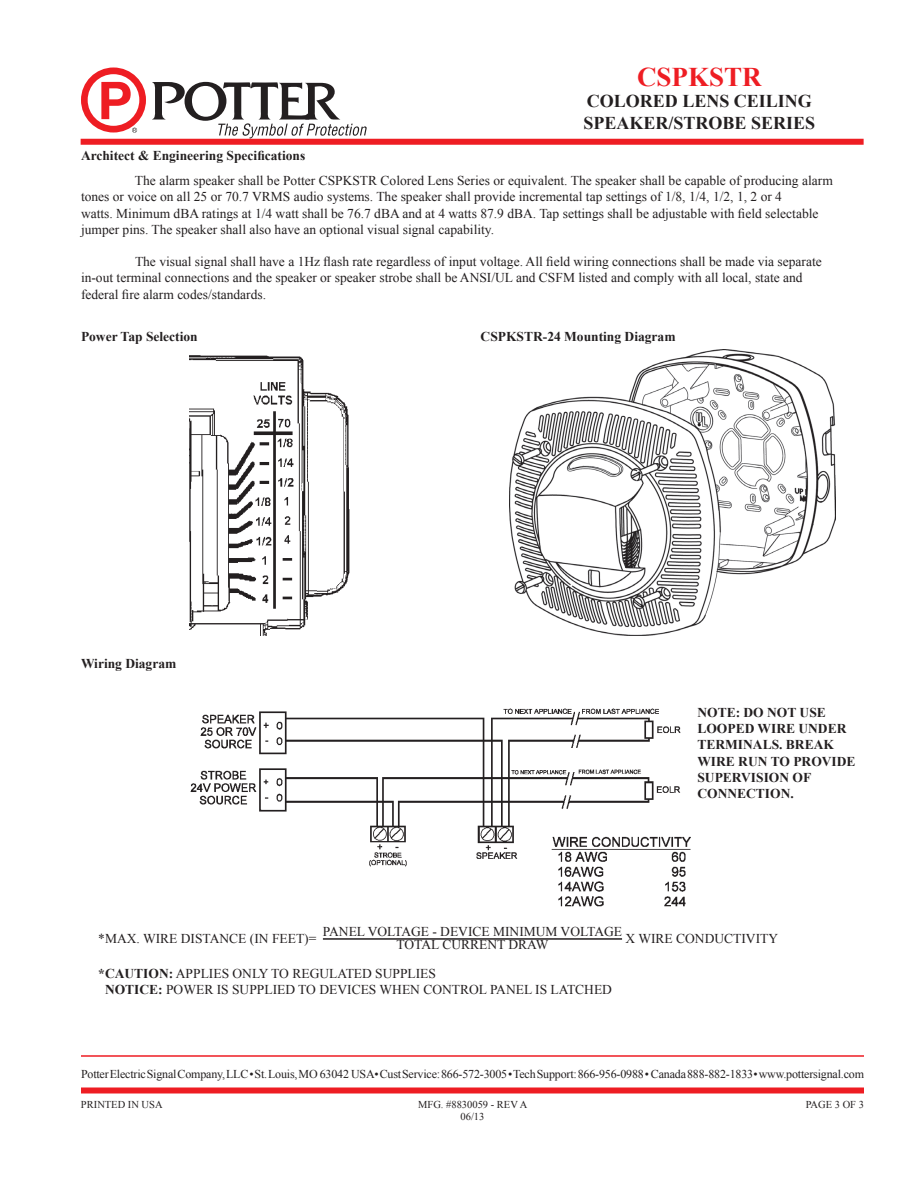
<style>
.page{position:relative;width:918px;height:1188px;background:#fff}
.page>*{position:absolute;margin:0;border:0;box-sizing:border-box;transform-origin:0 0}
.t1{font:700 27px "Times New Roman";color:#ee1d23}
.t2{font:700 18px/21.6px "Times New Roman";color:#231f20}
.t3{font:13.5px/16.2px "Times New Roman";color:#231f20}
.t4{font:700 13.5px/16.2px "Times New Roman";color:#231f20}
.t5{font:12px "Times New Roman";letter-spacing:-.015em;color:#231f20}
.t6{font:10.5px/12.6px "Times New Roman";color:#231f20;text-align:center}
.s1{font-weight:700}
</style>
<div class="page">
<div style="left:81px;top:1088px;width:783px;height:6px;background:#ee1d23"></div>
<div style="left:81px;top:139px;width:783px;height:6px;background:#ee1d23"></div>
<svg style="left:81px;top:68px;width:65px;height:65px"></svg>
<svg style="left:152px;top:82px;width:215px;height:56px"></svg>
<img style="left:189px;top:355px;width:161px;height:280px">
<img style="left:510px;top:350px;width:325px;height:285px">
<img style="left:190px;top:708px;width:501px;height:199px">
<hr style="left:81px;top:1055px;width:783px;height:2px;background:#ee1d23">
<hr style="left:323px;top:938px;width:299px;height:2px;background:#231f20">
<p class="t4" style="left:81px;top:147px;width:226px">Architect &amp; Engineering Specifications</p>
<h1 class="t1" style="left:637px;top:58px;width:126px">CSPKSTR</h1>
<h2 class="t2" style="left:584px;top:90px;width:231px">Colored Lens ceiling<br>Speaker/Strobe Series</h2>
<p class="t3" style="left:81px;top:172px;width:753px;text-indent:54px">The alarm speaker shall be Potter CSPKSTR Colored Lens Series or equivalent. The speaker shall be capable of producing alarm tones or voice on all 25 or 70.7 VRMS audio systems. The speaker shall provide incremental tap settings of 1/8, 1/4, 1/2, 1, 2 or 4<br>watts. Minimum dBA ratings at 1/4 watt shall be 76.7 dBA and at 4 watts 87.9 dBA. Tap settings shall be adjustable with field selectable jumper pins. The speaker shall also have an optional visual signal capability.</p>
<p class="t3" style="left:81px;top:253px;width:742px;text-indent:54px">The visual signal shall have a 1Hz flash rate regardless of input voltage. All field wiring connections shall be made via separate in-out terminal connections and the speaker or speaker strobe shall be ANSI/UL and CSFM listed and comply with all local, state and federal fire alarm codes/standards.</p>
<p class="t4" style="left:81px;top:328px;width:118px">Power Tap Selection</p>
<p class="t4" style="left:81px;top:655px;width:97px">Wiring Diagram</p>
<p class="t4" style="left:481px;top:328px;width:197px">CSPKSTR-24 Mounting Diagram</p>
<p class="t4" style="left:697px;top:704px;width:160px">NOTE: DO NOT USE<br>LOOPED WIRE UNDER<br>TERMINALS. BREAK<br>WIRE RUN TO PROVIDE<br>SUPERVISION OF<br>CONNECTION.</p>
<p class="t3" style="left:323px;top:925px;width:301px;line-height:12.9px;text-align:center">PANEL VOLTAGE - DEVICE MINIMUM VOLTAGE<br>TOTAL CURRENT DRAW</p>
<p class="t3" style="left:98px;top:930px;width:220px">*MAX. WIRE DISTANCE (IN FEET)=</p>
<p class="t3" style="left:625px;top:930px;width:154px">X WIRE CONDUCTIVITY</p>
<p class="t3" style="left:105px;top:965px;width:509px;text-indent:-7px"><span class="s1">*CAUTION:</span> APPLIES ONLY TO REGULATED SUPPLIES<br><span class="s1">NOTICE:</span> POWER IS SUPPLIED TO DEVICES WHEN CONTROL PANEL IS LATCHED</p>
<p class="t5" style="left:81px;top:1066px;width:785px">Potter Electric Signal Company, LLC • St. Louis, MO 63042 USA• Cust Service: 866-572-3005 • Tech Support: 866-956-0988• Canada 888-882-1833• www.pottersignal.com</p>
<p class="t6" style="left:81px;top:1098px;width:83px">PRINTED IN USA</p>
<p class="t6" style="left:806px;top:1098px;width:60px">PAGE 3 OF 3</p>
<p class="t6" style="left:418px;top:1098px;width:111px">MFG. #8830059 - REV A<br>06/13</p>
</div>
